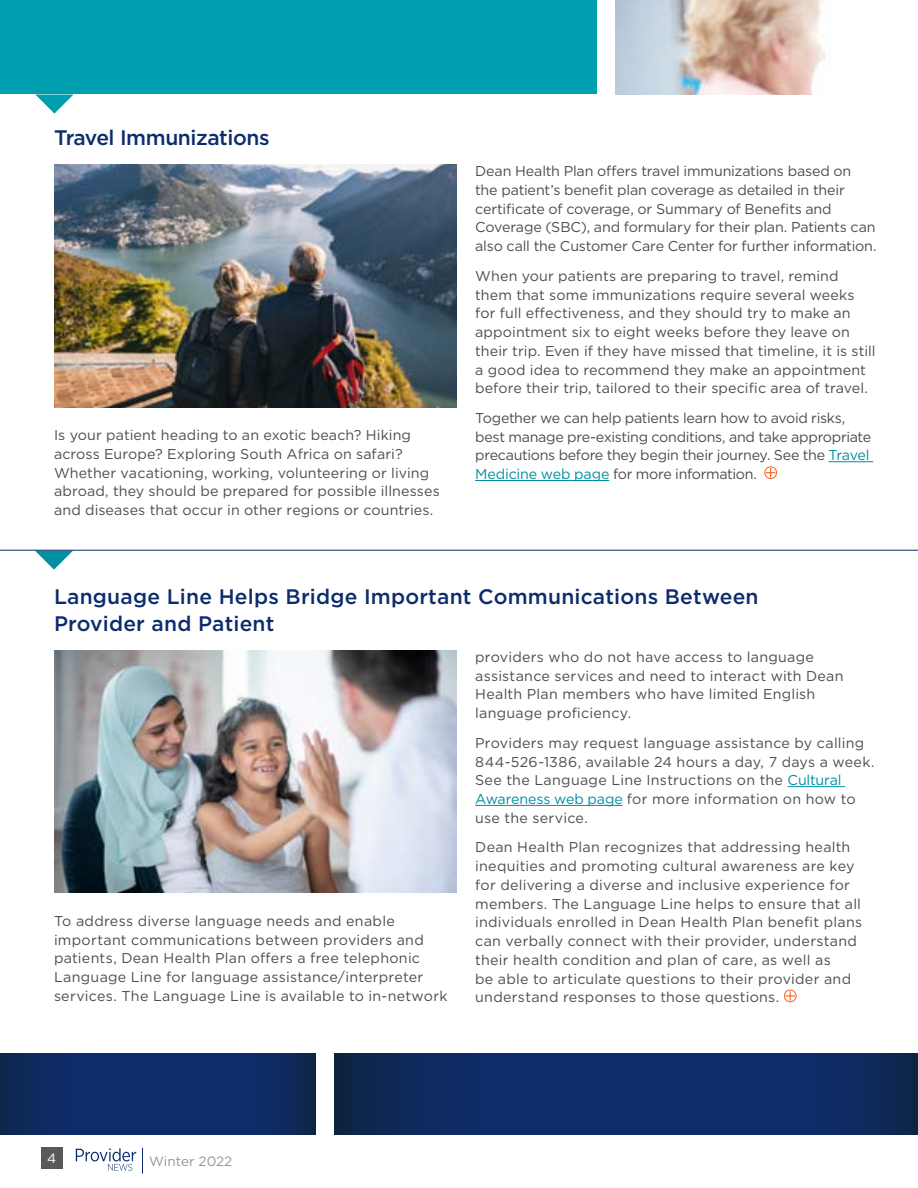
<style>
.page{position:relative;width:918px;height:1188px;background:#fff}
.page>*{position:absolute;margin:0;border:0;box-sizing:border-box;transform-origin:0 0}
.t1{font:500 21px/27px "Gotham";letter-spacing:.01em;color:#0d2c6c}
.t2{font:500 21px "Gotham";letter-spacing:-.02em;color:#0d2c6c}
.t3{font:14.25px/18.8px "Gotham";letter-spacing:.01em;color:#4d4d4f}
.t4{font:14.25px/18.8px "Gotham";letter-spacing:-.01em;color:#4d4d4f}
.t5{font:14.25px/18.8px "Gotham";letter-spacing:-.02em;color:#4d4d4f}
.t6{font:13.5px "Gotham";color:#939598}
.t7{font:13.5px "Gotham";color:#fff}
.s1{color:#0090a1}
</style>
<div class="page">
<div style="left:0;top:0;width:597px;height:94px;background:#009fb0"></div>
<svg style="left:0;top:1053px;width:316px;height:81px;background:#0d2a64"></svg>
<div style="left:41px;top:1148px;width:21px;height:21px;background:#58595b"></div>
<svg style="left:142px;top:1148px;width:1px;height:26px"></svg>
<svg style="left:76px;top:1148px;width:60px;height:23px"></svg>
<svg style="left:335px;top:1053px;width:582px;height:81px;background:#0d2a62"></svg>
<hr style="left:917px;top:1053px;width:1px;height:81px;background:#0d2443">
<svg style="left:35px;top:94px;width:39px;height:20px"></svg>
<hr style="left:829px;top:461px;width:44px;height:1px;background:#0090a1">
<hr style="left:475px;top:480px;width:134px;height:1px;background:#0090a1">
<div style="left:764px;top:466px;width:13px;height:13px;border:1px solid #f26722;border-radius:50%"></div>
<svg style="left:766px;top:468px;width:9px;height:10px"></svg>
<hr style="left:788px;top:786px;width:57px;height:1px;background:#0090a1">
<hr style="left:475px;top:805px;width:147px;height:1px;background:#0090a1">
<div style="left:784px;top:990px;width:13px;height:12px;border:1px solid #f26722;border-radius:50%"></div>
<svg style="left:785px;top:991px;width:10px;height:10px"></svg>
<svg style="left:35px;top:551px;width:38px;height:19px"></svg>
<hr style="left:0;top:550px;width:918px;height:1px;background:#0d2c6c">
<img style="left:54px;top:165px;width:403px;height:242px">
<img style="left:54px;top:651px;width:403px;height:242px">
<img style="left:616px;top:0;width:210px;height:94px">
<h1 class="t2" style="left:54px;top:124px;width:217px">Travel Immunizations</h1>
<p class="t3" style="left:54px;top:426px;width:387px">Is your patient heading to an exotic beach? Hiking across Europe? Exploring South Africa on safari?<br>Whether vacationing, working, volunteering or living abroad, they should be prepared for possible illnesses and diseases that occur in other regions or countries.</p>
<p class="t4" style="left:475px;top:162px;width:403px">Dean Health Plan offers travel immunizations based on the patient’s benefit plan coverage as detailed in their certificate of coverage, or Summary of Benefits and Coverage (SBC), and formulary for their plan. Patients can also call the Customer Care Center for further information.</p>
<p class="t3" style="left:475px;top:266px;width:402px">When your patients are preparing to travel, remind them that some immunizations require several weeks for full effectiveness, and they should try to make an appointment six to eight weeks before they leave on their trip. Even if they have missed that timeline, it is still a good idea to recommend they make an appointment before their trip, tailored to their specific area of travel.</p>
<p class="t5" style="left:475px;top:408px;width:397px">Together we can help patients learn how to avoid risks, best manage pre-existing conditions, and take appropriate precautions before they begin their journey. See the <span class="s1">Travel Medicine web page</span> for more information.</p>
<h1 class="t1" style="left:54px;top:583px;width:706px">Language Line Helps Bridge Important Communications Between<br>Provider and Patient</h1>
<p class="t3" style="left:54px;top:911px;width:395px">To address diverse language needs and enable important communications between providers and patients, Dean Health Plan offers a free telephonic Language Line for language assistance/interpreter services. The Language Line is available to in-network</p>
<p class="t3" style="left:475px;top:647px;width:370px">providers who do not have access to language assistance services and need to interact with Dean Health Plan members who have limited English language proficiency.</p>
<p class="t3" style="left:475px;top:733px;width:401px">Providers may request language assistance by calling 844-526-1386, available 24 hours a day, 7 days a week.<br>See the Language Line Instructions on the <span class="s1">Cultural Awareness web page</span> for more information on how to use the service.</p>
<p class="t3" style="left:475px;top:838px;width:388px">Dean Health Plan recognizes that addressing health inequities and promoting cultural awareness are key for delivering a diverse and inclusive experience for members. The Language Line helps to ensure that all individuals enrolled in Dean Health Plan benefit plans can verbally connect with their provider, understand their health condition and plan of care, as well as<br>be able to articulate questions to their provider and understand responses to those questions.</p>
<p class="t7" style="left:47px;top:1149px;width:11px">4</p>
<p class="t6" style="left:149px;top:1153px;width:85px">Winter 2022</p>
</div>
